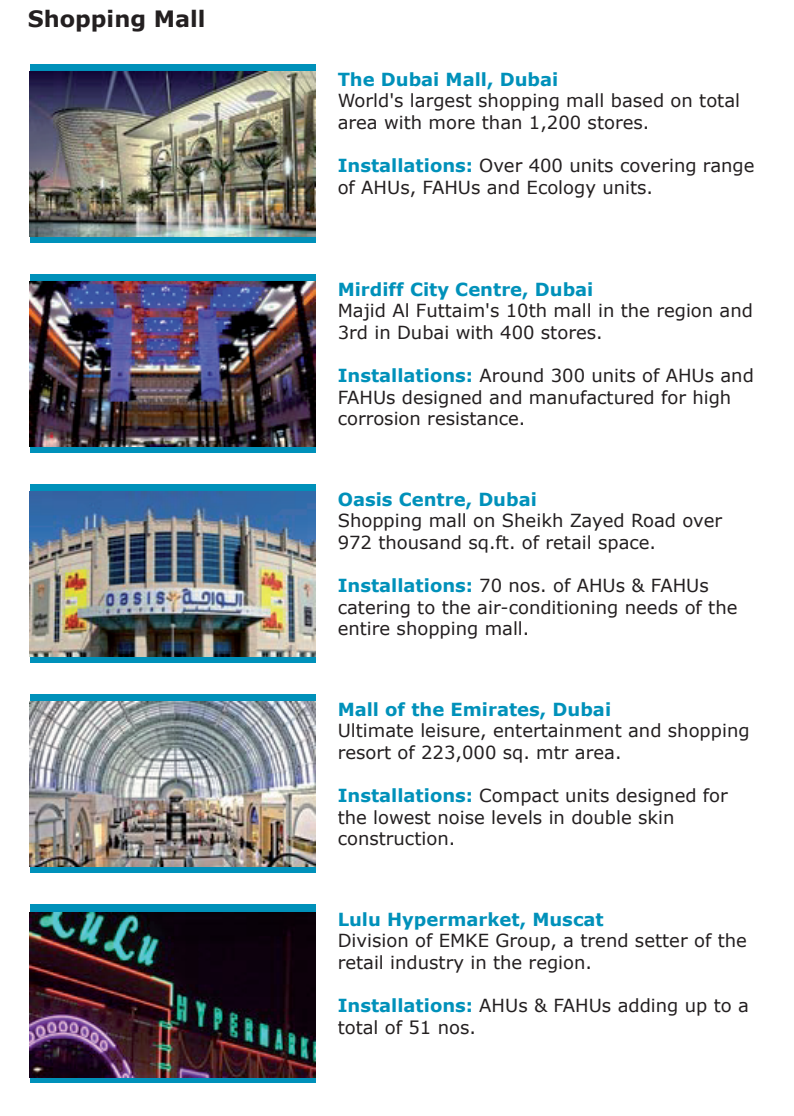
<style>
.page{position:relative;width:794px;height:1116px;background:#fff}
.page>*{position:absolute;margin:0;border:0;box-sizing:border-box;transform-origin:0 0}
.t1{font:700 22.5px "Verdana";color:#231f20}
.t2{font:18px/21.6px "Verdana";color:#231f20}
.t3{font:700 18px "Verdana";color:#0091ba}
.s1{font-weight:700;color:#0091ba}
</style>
<div class="page">
<div style="left:30px;top:65px;width:285px;height:178px;background:#0091ba"></div>
<div style="left:30px;top:275px;width:285px;height:178px;background:#0091ba"></div>
<div style="left:30px;top:485px;width:285px;height:178px;background:#0091ba"></div>
<div style="left:30px;top:695px;width:285px;height:178px;background:#0091ba"></div>
<div style="left:30px;top:905px;width:285px;height:178px;background:#0091ba"></div>
<img style="left:30px;top:71px;width:285px;height:165px">
<img style="left:30px;top:281px;width:285px;height:165px">
<img style="left:30px;top:491px;width:285px;height:165px">
<img style="left:30px;top:702px;width:285px;height:165px">
<img style="left:30px;top:912px;width:285px;height:165px">
<p class="t1" style="left:28px;top:4px;width:179px">Shopping Mall</p>
<p class="t3" style="left:337px;top:67px;width:222px">The Dubai Mall, Dubai</p>
<p class="t2" style="left:337px;top:90px;width:404px">World's largest shopping mall based on total area with more than 1,200 stores.</p>
<p class="t2" style="left:337px;top:155px;width:418px"><span class="s1">Installations:</span> Over 400 units covering range of AHUs, FAHUs and Ecology units.</p>
<p class="t3" style="left:337px;top:277px;width:257px">Mirdiff City Centre, Dubai</p>
<p class="t2" style="left:337px;top:300px;width:417px">Majid Al Futtaim's 10th mall in the region and<br>3rd in Dubai with 400 stores.</p>
<p class="t2" style="left:337px;top:365px;width:417px"><span class="s1">Installations:</span> Around 300 units of AHUs and<br>FAHUs designed and manufactured for high corrosion resistance.</p>
<p class="t3" style="left:337px;top:487px;width:201px">Oasis Centre, Dubai</p>
<p class="t2" style="left:337px;top:510px;width:386px">Shopping mall on Sheikh Zayed Road over<br>972 thousand sq.ft. of retail space.</p>
<p class="t2" style="left:337px;top:575px;width:401px"><span class="s1">Installations:</span> 70 nos. of AHUs &amp; FAHUs catering to the air-conditioning needs of the entire shopping mall.</p>
<p class="t3" style="left:337px;top:697px;width:275px">Mall of the Emirates, Dubai</p>
<p class="t2" style="left:337px;top:720px;width:413px">Ultimate leisure, entertainment and shopping resort of 223,000 sq. mtr area.</p>
<p class="t2" style="left:337px;top:785px;width:391px"><span class="s1">Installations:</span> Compact units designed for the lowest noise levels in double skin construction.</p>
<p class="t3" style="left:337px;top:907px;width:267px">Lulu Hypermarket, Muscat</p>
<p class="t2" style="left:337px;top:930px;width:410px">Division of EMKE Group, a trend setter of the retail industry in the region.</p>
<p class="t2" style="left:337px;top:995px;width:413px"><span class="s1">Installations:</span> AHUs &amp; FAHUs adding up to a total of 51 nos.</p>
</div>
